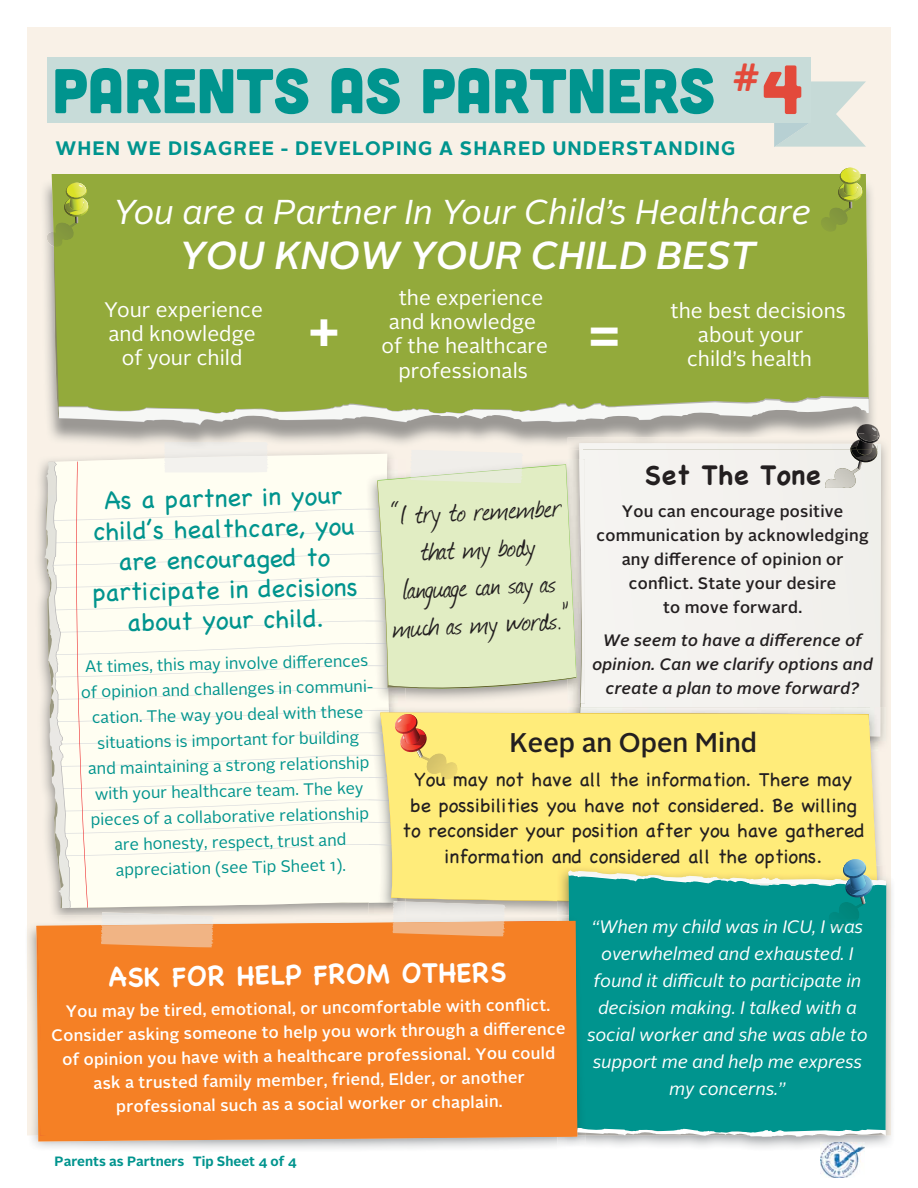
<style>
.page{position:relative;width:918px;height:1188px;background:#fff}
.page>*{position:absolute;margin:0;border:0;box-sizing:border-box;transform-origin:0 0}
.t1{font:63px "Cubano";color:#00948e}
.t2{font:700 49.5px "Alright Sans";color:#fff}
.t3{font:italic 500 39px "Alright Sans";color:#fff}
.t4{font:34.8px/37.5px "Journal";color:#231f20;text-align:center}
.t5{font:italic 34.5px "Alright Sans";color:#fff}
.t6{font:700 27px "Chalkboard";color:#fff}
.t7{font:500 27px "Alright Sans";color:#231f20}
.t8{font:700 27px "Chalkboard";letter-spacing:.015em;color:#231f20}
.t9{font:25.5px/30.6px "Chalkboard";color:#00948e;text-align:center}
.t10{font:21px/24px "Alright Sans";color:#fff;text-align:center}
.t11{font:19.5px/25.5px "Chalkboard";color:#231f20;text-align:center}
.t12{font:700 19.5px "Alright Sans";letter-spacing:.055em;color:#00948e}
.t13{font:italic 18px/27px "Alright Sans";color:#fff;text-align:center}
.t14{font:16.5px/25.5px "Alright Sans";color:#00948e;text-align:center}
.t15{font:500 16.5px/24px "Alright Sans";color:#fff;text-align:center}
.t16{font:500 16.5px/24px "Alright Sans";letter-spacing:.015em;color:#231f20;text-align:center}
.t17{font:italic 500 16.5px/24px "Alright Sans";letter-spacing:.015em;color:#231f20;text-align:center}
.t18{font:700 13.5px "Alright Sans";color:#00948e}
.s1{font-size:67.5px;color:#e34a3b}
.s2{color:#e9e7e3}
.s3{color:#dfded9}
</style>
<div class="page">
<img style="left:821px;top:1151px;width:40px;height:27px">
<div style="left:27px;top:27px;width:864px;height:1108px;background:#f9f1e7"></div>
<svg style="left:774px;top:81px;width:92px;height:66px"></svg>
<div style="left:47px;top:57px;width:763px;height:65px;background:#c8dcd9"></div>
<img style="left:586px;top:886px;width:306px;height:265px">
<div style="left:586px;top:948px;width:300px;height:180px;background:#00948e"></div>
<div style="left:577px;top:948px;width:9px;height:180px;background:#00928c"></div>
<div style="left:36px;top:923px;width:541px;height:218px;background:#f58025"></div>
<div style="left:50px;top:174px;width:819px;height:222px;background:#93aa3b"></div>
<img style="left:47px;top:232px;width:7px;height:14px">
<svg style="left:54px;top:184px;width:35px;height:63px"></svg>
<svg style="left:821px;top:169px;width:42px;height:63px"></svg>
<svg style="left:44px;top:396px;width:842px;height:552px"></svg>
<svg style="left:577px;top:1128px;width:309px;height:9px"></svg>
<h1 class="t1" style="left:52px;top:55px;width:752px">PARENTS AS PARTNERS <sup>#</sup><span class="s1">4</span></h1>
<p class="t12" style="left:55px;top:141px;width:682px">WHEN WE DISAGREE - DEVELOPING A SHARED UNDERSTANDING</p>
<h3 class="t5" style="left:114px;top:198px;width:699px">You are a Partner In Your Child’s Healthcare</h3>
<h3 class="t3" style="left:180px;top:233px;width:578px">YOU KNOW YOUR CHILD BEST</h3>
<p class="t10" style="left:104px;top:299px;width:160px">Your experience and knowledge of your child</p>
<p class="t10" style="left:382px;top:287px;width:168px">the experience and knowledge of the healthcare professionals</p>
<p class="t10" style="left:671px;top:299px;width:177px">the best decisions</p>
<p class="t10" style="left:698px;top:323px;width:107px">about your</p>
<p class="t10" style="left:687px;top:347px;width:126px">child’s health</p>
<h2 class="t2" style="left:309px;top:309px;width:32px">+</h2>
<h2 class="t2" style="left:589px;top:313px;width:32px">=</h2>
<h3 class="t9" style="left:90px;top:485px;width:267px;rotate:-1deg">As a partner in your child’s healthcare, you are encouraged to participate in decisions about your child.</h3>
<p class="t14" style="left:80px;top:654px;width:296px;rotate:-1deg">At times, this may involve diff erences of opinion and challenges in communi&shy;cation. The way you deal with these situations is important for building<br>and maintaining a strong relationship with your healthcare team. The key pieces of a collaborative relationship are honesty, respect, trust and appreciation (see Tip Sheet 1).</p>
<h3 class="t8" style="left:645px;top:457px;width:177px">Set The Tone</h3>
<p class="t16" style="left:597px;top:500px;width:274px">You can encourage positive communication by acknowledging any difference of opinion or conflict. State your desire<br>to move forward.</p>
<p class="t17" style="left:592px;top:628px;width:282px">We seem to have a difference of opinion. Can we clarify options and create a plan to move forward?</p>
<h3 class="t7" style="left:510px;top:731px;width:249px">Keep an Open Mind</h3>
<p class="t11" style="left:402px;top:767px;width:464px">You may not have all the information. There may be possibilities you have not considered. Be willing to reconsider your position after you have gathered information and considered all the options.</p>
<h3 class="t4" style="left:386px;top:496px;width:179px;rotate:-3deg">“I try to remember that my body language can say as much as my words.”</h3>
<h3 class="t6" style="left:108px;top:961px;width:399px;rotate:-1deg">ASK FOR HELP FROM OTHERS</h3>
<p class="t15" style="left:51px;top:1002px;width:516px;rotate:-1deg">You may be tired, emotional, or uncomfortable with confl ict.<br>Consider asking someone to help you work through a diff erence of opinion you have with a healthcare professional. You could ask a trusted family member, friend, Elder, or another professional such as a social worker or chaplain.</p>
<p class="t18" style="left:55px;top:1156px;width:244px">Parents as Partners Tip Sheet 4 of 4</p>
<p class="t13" style="left:588px;top:915px;width:282px">“When my child was in ICU, I <span class="s2">w</span><span class="s3">a</span>s overwhelmed and exhausted. I found it difficult to participate in decision making. I talked with a social worker and she was able to support me and help me express my concerns.”</p>
</div>
